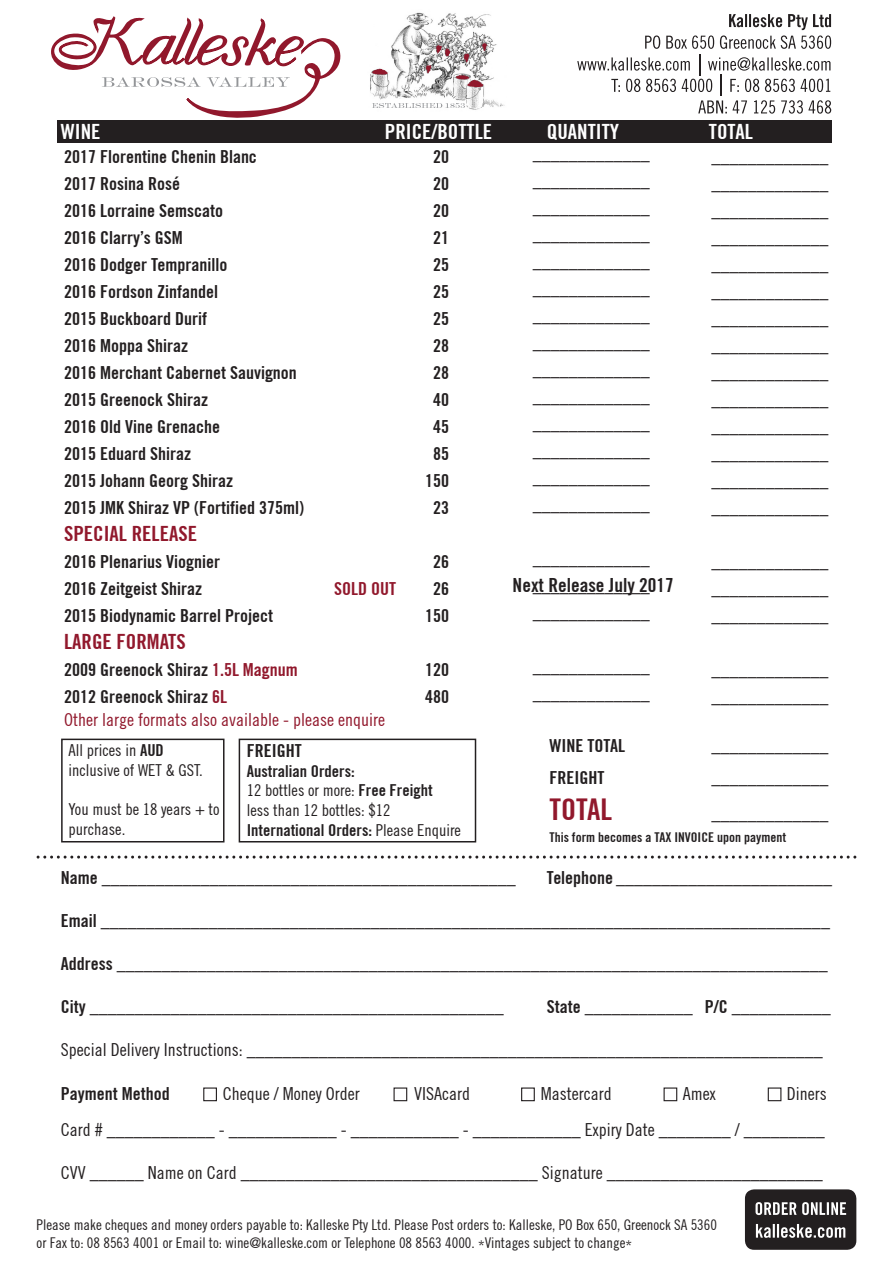
<style>
.page{position:relative;width:893px;height:1263px;background:#fff}
.page>*{position:absolute;margin:0;border:0;box-sizing:border-box;transform-origin:0 0}
.t1{font:700 condensed 30px "Trade Gothic No.20";color:#91182c}
.t2{font:700 condensed 21px "Trade Gothic No.20";color:#fff}
.t3{font:700 condensed 21px "Trade Gothic No.20";color:#91182c}
.t4{font:700 condensed 19.5px "Trade Gothic No.20";color:#231f20}
.t5{font:condensed 18px/27px "Trade Gothic No.18";color:#231f20}
.t6{font:700 condensed 18px/27px "Trade Gothic No.20";color:#231f20}
.t7{font:condensed 18px "Trade Gothic No.18";color:#91182c}
.t8{font:700 condensed 18px "Trade Gothic No.20";color:#91182c}
.t9{font:condensed 16.5px/19.8px "Trade Gothic No.18";color:#231f20}
.t10{font:condensed 14.85px "Trade Gothic No.18";color:#231f20}
.t11{font:700 condensed 13.5px "Trade Gothic No.20";color:#231f20}
.s1{color:#92192d}
.s2{color:#91182c}
.s3{font-family:"Trade Gothic No.20";font-weight:700}
</style>
<div class="page">
<img style="left:370px;top:12px;width:135px;height:98px">
<svg style="left:482px;top:43px;width:5px;height:8px"></svg>
<svg style="left:436px;top:45px;width:14px;height:11px"></svg>
<svg style="left:463px;top:53px;width:7px;height:9px"></svg>
<svg style="left:426px;top:65px;width:5px;height:8px"></svg>
<svg style="left:372px;top:69px;width:16px;height:6px"></svg>
<svg style="left:456px;top:75px;width:27px;height:12px"></svg>
<svg style="left:372px;top:103px;width:93px;height:5px"></svg>
<svg style="left:51px;top:16px;width:290px;height:102px"></svg>
<div style="left:58px;top:121px;width:774px;height:22px;background:#231f20"></div>
<svg style="left:698px;top:100px;width:133px;height:14px"></svg>
<hr style="left:720px;top:75px;width:2px;height:21px;background:#231f20">
<div style="left:239px;top:739px;width:237px;height:103px;border:2px solid #231f20"></div>
<div style="left:61px;top:739px;width:164px;height:103px;border:2px solid #231f20"></div>
<div style="left:203px;top:1087px;width:14px;height:14px;border:1px solid #231f20"></div>
<div style="left:393px;top:1087px;width:14px;height:14px;border:1px solid #231f20"></div>
<div style="left:521px;top:1087px;width:14px;height:14px;border:1px solid #231f20"></div>
<div style="left:663px;top:1087px;width:14px;height:14px;border:1px solid #231f20"></div>
<div style="left:768px;top:1087px;width:13px;height:14px;border:1px solid #231f20"></div>
<div style="left:745px;top:1189px;width:111px;height:61px;background:#231f20;border-radius:9px"></div>
<svg style="left:756px;top:1224px;width:89px;height:14px"></svg>
<svg style="left:755px;top:1202px;width:91px;height:13px"></svg>
<svg style="left:37px;top:856px;width:819px;height:2px"></svg>
<svg style="left:577px;top:14px;width:254px;height:78px"></svg>
<p class="t2" style="left:61px;top:118px;width:41px">WINE</p>
<p class="t2" style="left:385px;top:118px;width:109px">PRICE/BOTTLE</p>
<p class="t2" style="left:547px;top:118px;width:74px">QUANTITY</p>
<p class="t2" style="left:709px;top:118px;width:45px">TOTAL</p>
<p class="t6" style="left:64px;top:143px;width:194px">2017 Florentine Chenin Blanc<br>2017 Rosina Rosé</p>
<p class="t6" style="left:64px;top:197px;width:160px">2016 Lorraine Semscato<br>2016 Clarry’s GSM</p>
<p class="t6" style="left:64px;top:251px;width:165px">2016 Dodger Tempranillo</p>
<p class="t6" style="left:64px;top:278px;width:155px">2016 Fordson Zinfandel<br>2015 Buckboard Durif<br>2016 Moppa Shiraz</p>
<p class="t6" style="left:64px;top:359px;width:234px">2016 Merchant Cabernet Sauvignon<br>2015 Greenock Shiraz<br>2016 Old Vine Grenache</p>
<p class="t6" style="left:64px;top:440px;width:128px">2015 Eduard Shiraz</p>
<p class="t6" style="left:64px;top:467px;width:241px">2015 Johann Georg Shiraz<br>2015 JMK Shiraz VP (Fortified 375ml)</p>
<p class="t3" style="left:64px;top:521px;width:134px">SPECIAL RELEASE</p>
<p class="t6" style="left:64px;top:548px;width:157px">2016 Plenarius Viognier</p>
<p class="t6" style="left:64px;top:575px;width:139px">2016 Zeitgeist Shiraz</p>
<p class="t8" style="left:334px;top:578px;width:63px">SOLD OUT</p>
<p class="t6" style="left:64px;top:602px;width:210px">2015 Biodynamic Barrel Project</p>
<p class="t3" style="left:64px;top:629px;width:123px">LARGE <span class="s1">FORM</span>ATS</p>
<p class="t6" style="left:64px;top:656px;width:235px">2009 Greenock Shiraz <span class="s2">1</span><span class="s1">.5L</span> <span class="s2">Magnum</span></p>
<p class="t6" style="left:64px;top:683px;width:164px">2012 Greenock Shiraz <span class="s2">6L</span></p>
<p class="t7" style="left:64px;top:709px;width:322px">Other large formats also available - please enquire</p>
<p class="t6" style="left:433px;top:143px;width:17px">20<br>20</p>
<p class="t6" style="left:433px;top:197px;width:17px">20<br>21</p>
<p class="t6" style="left:433px;top:251px;width:17px">25</p>
<p class="t6" style="left:433px;top:278px;width:17px">25<br>25</p>
<p class="t6" style="left:433px;top:332px;width:17px">28</p>
<p class="t6" style="left:433px;top:359px;width:17px;text-align:justify">28<br>40<br>45</p>
<p class="t6" style="left:433px;top:440px;width:17px">85</p>
<p class="t6" style="left:425px;top:467px;width:25px;text-align:center">150<br>23</p>
<p class="t5" style="left:533px;top:140px;width:118px;text-align:justify">_____________ _____________ _____________</p>
<p class="t5" style="left:533px;top:221px;width:118px">_____________</p>
<p class="t5" style="left:533px;top:248px;width:118px">_____________</p>
<p class="t5" style="left:533px;top:275px;width:118px;text-align:justify">_____________ _____________ _____________</p>
<p class="t5" style="left:533px;top:356px;width:118px">_____________ _____________</p>
<p class="t5" style="left:533px;top:410px;width:118px">_____________ _____________</p>
<p class="t5" style="left:533px;top:464px;width:118px">_____________</p>
<p class="t5" style="left:533px;top:491px;width:118px">_____________</p>
<p class="t5" style="left:711px;top:143px;width:118px;text-align:justify">_____________ _____________ _____________</p>
<p class="t5" style="left:711px;top:224px;width:118px">_____________</p>
<p class="t5" style="left:711px;top:251px;width:118px">_____________</p>
<p class="t5" style="left:711px;top:278px;width:118px;text-align:justify">_____________ _____________ _____________</p>
<p class="t5" style="left:711px;top:359px;width:118px">_____________ _____________</p>
<p class="t5" style="left:711px;top:413px;width:118px">_____________ _____________</p>
<p class="t5" style="left:711px;top:467px;width:118px">_____________</p>
<p class="t5" style="left:711px;top:494px;width:118px">_____________</p>
<p class="t6" style="left:433px;top:548px;width:17px">26</p>
<p class="t6" style="left:433px;top:575px;width:17px">26</p>
<p class="t6" style="left:425px;top:602px;width:25px">150</p>
<p class="t5" style="left:533px;top:545px;width:118px">_____________ _____________</p>
<p class="t5" style="left:533px;top:599px;width:118px">_____________</p>
<p class="t5" style="left:711px;top:548px;width:118px">_____________ _____________</p>
<p class="t5" style="left:711px;top:602px;width:118px">_____________</p>
<p class="t4" style="left:513px;top:574px;width:163px">Next Release July 2017</p>
<p class="t6" style="left:425px;top:656px;width:25px">120</p>
<p class="t6" style="left:425px;top:683px;width:25px">480</p>
<p class="t5" style="left:533px;top:653px;width:118px">_____________</p>
<p class="t5" style="left:533px;top:680px;width:118px">_____________</p>
<p class="t6" style="left:549px;top:731px;width:77px">WINE TOTAL</p>
<p class="t5" style="left:711px;top:656px;width:118px">_____________</p>
<p class="t5" style="left:711px;top:683px;width:118px">_____________</p>
<p class="t6" style="left:247px;top:737px;width:56px">FREIGHT</p>
<p class="t9" style="left:247px;top:761px;width:216px"><span class="s3">Australian Orders:<br></span>12 bottles or more: <span class="s3">Free Freight<br></span>less than 12 bottles: $12<br><span class="s3">International Orders:</span> Please Enquire</p>
<p class="t5" style="left:61px;top:863px;width:456px"><span class="s3">Name</span> ______________________________________________</p>
<p class="t5" style="left:547px;top:863px;width:287px"><span class="s3">Telephone</span> ________________________</p>
<p class="t5" style="left:61px;top:907px;width:770px"><span class="s3">Email</span> _________________________________________________________________________________</p>
<p class="t5" style="left:61px;top:950px;width:768px"><span class="s3">Address</span> _______________________________________________________________________________</p>
<p class="t5" style="left:61px;top:993px;width:444px"><span class="s3">City</span> ______________________________________________</p>
<p class="t5" style="left:547px;top:993px;width:285px"><span class="s3">State</span> ____________ <span class="s3">P/C</span> ___________</p>
<p class="t5" style="left:61px;top:1036px;width:763px">Special Delivery Instructions: ________________________________________________________________</p>
<p class="t6" style="left:61px;top:1080px;width:110px">Payment Method</p>
<p class="t5" style="left:223px;top:1080px;width:138px">Cheque / Money Order</p>
<p class="t5" style="left:414px;top:1080px;width:57px">VISAcard</p>
<p class="t5" style="left:541px;top:1080px;width:72px">Mastercard</p>
<p class="t5" style="left:683px;top:1080px;width:34px">Amex</p>
<p class="t5" style="left:787px;top:1080px;width:41px">Diners</p>
<p class="t5" style="left:61px;top:1116px;width:765px">Card # ____________ - ____________ - ____________ - ____________ Expiry Date ________ / _________</p>
<p class="t5" style="left:61px;top:1159px;width:763px">CVV ______ Name on Card _________________________________ Signature ________________________</p>
<p class="t10" style="left:37px;top:1216px;width:682px">Please make cheques and money orders payable to: Kalleske Pty Ltd. Please Post orders to: Kalleske, PO Box 650, Greenock SA 5360</p>
<p class="t10" style="left:37px;top:1233px;width:597px">or Fax to: 08 8563 4001 or Email to: wine@kalleske.com or Telephone 08 8563 4000. *Vintages subject to change*</p>
<p class="t9" style="left:69px;top:740px;width:136px">All prices in <span class="s3">AUD </span>inclusive of WET &amp; GST.</p>
<p class="t9" style="left:69px;top:799px;width:153px">You must be 18 years + to purchase.</p>
<p class="t5" style="left:711px;top:731px;width:119px">_____________</p>
<p class="t6" style="left:549px;top:763px;width:56px">FREIGHT</p>
<p class="t5" style="left:711px;top:763px;width:118px">_____________</p>
<p class="t1" style="left:549px;top:791px;width:64px">TOTAL</p>
<p class="t5" style="left:711px;top:800px;width:118px">_____________</p>
<p class="t11" style="left:549px;top:829px;width:238px">This form becomes a TAX INVOICE upon payment</p>
</div>
